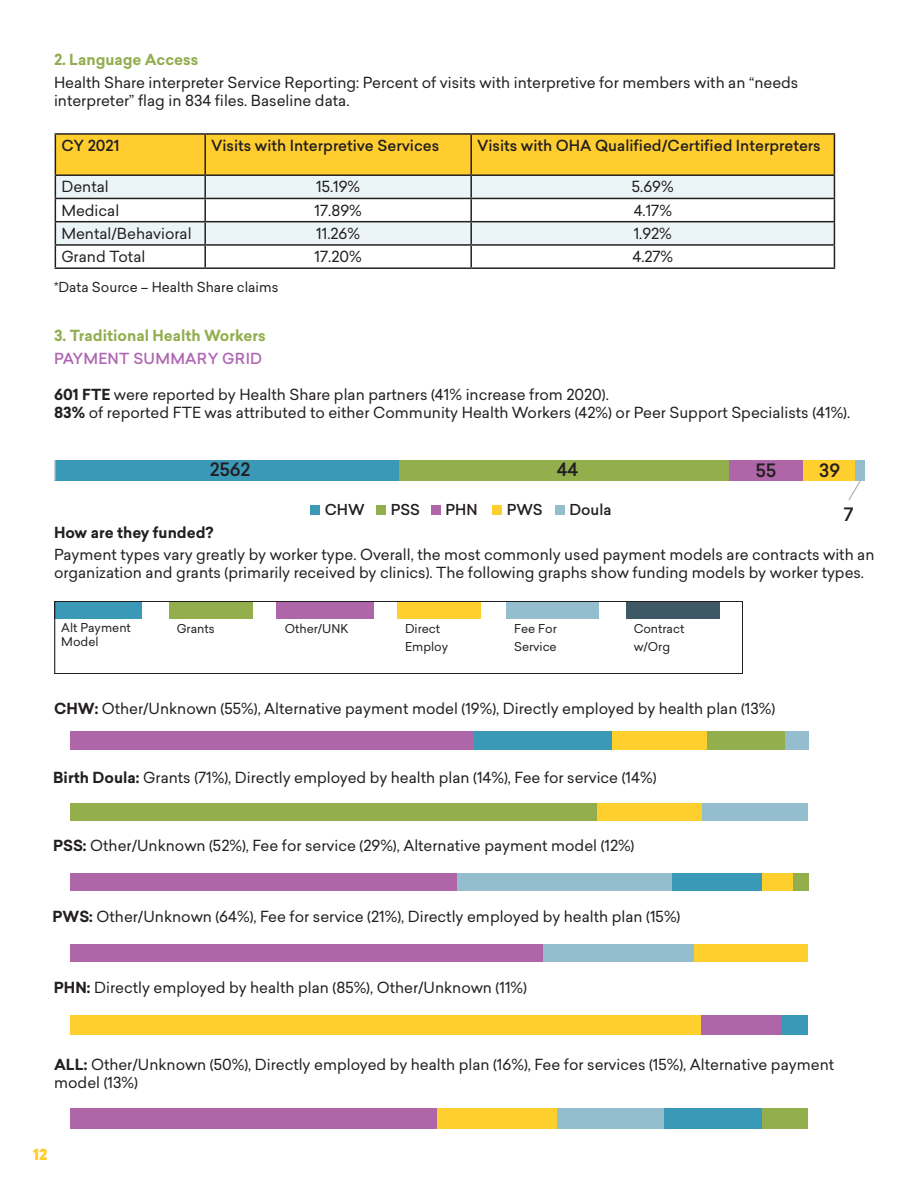
<style>
.page{position:relative;width:918px;height:1188px;background:#fff}
.page>*{position:absolute;margin:0;border:0;box-sizing:border-box;transform-origin:0 0}
.t1{font:500 18px "Sailec";color:#231f20}
.Regular_Bullets{font:15px/18px "Sailec";color:#231f20}
.Body_Text{font:15px "Sailec";color:#231f20}
.mini_headers{font:15px/18px "Sailec";color:#231f20}
.Regular_Bullets-2{font:500 15px "Sailec";color:#231f20}
.mini_headers-2{font:700 15px "Sailec";color:#92ae4f}
.Supportive_Housing_S{font:500 15px "Sailec";letter-spacing:.02em;color:#b066b3}
.Regular_Bullets-3{font:700 15px "Sailec";color:#231f20}
.t2{font:900 15px "Sailec";color:#ffce2e}
.t3{font:500 14.85px "Sailec";color:#231f20}
.Regular_Bullets-4{font:13.5px "Sailec";color:#231f20}
.t4{font:12px/18.5px "Sailec";color:#231f20}
.s1{font-weight:700}
</style>
<div class="page">
<hr style="left:55px;top:133px;width:150px;height:2px;background:#231f20">
<hr style="left:205px;top:133px;width:266px;height:2px;background:#231f20">
<hr style="left:471px;top:133px;width:364px;height:2px;background:#231f20">
<svg style="left:55px;top:134px;width:780px;height:133px"></svg>
<hr style="left:55px;top:267px;width:150px;height:2px;background:#231f20">
<hr style="left:205px;top:267px;width:266px;height:2px;background:#231f20">
<hr style="left:471px;top:267px;width:364px;height:2px;background:#231f20">
<div style="left:55px;top:460px;width:345px;height:21px;background:#3999b6"></div>
<div style="left:400px;top:460px;width:329px;height:21px;background:#92ae4d"></div>
<div style="left:729px;top:460px;width:74px;height:21px;background:#af66a9"></div>
<div style="left:803px;top:460px;width:53px;height:21px;background:#ffcf2d"></div>
<div style="left:856px;top:460px;width:9px;height:21px;background:#94becd"></div>
<svg style="left:54px;top:460px;width:1px;height:21px"></svg>
<svg style="left:848px;top:479px;width:13px;height:22px"></svg>
<div style="left:311px;top:505px;width:9px;height:10px;background:#3999b6"></div>
<div style="left:376px;top:505px;width:10px;height:10px;background:#92ae4d"></div>
<div style="left:431px;top:505px;width:10px;height:10px;background:#af66a9"></div>
<div style="left:492px;top:505px;width:10px;height:10px;background:#ffcf2d"></div>
<div style="left:555px;top:505px;width:10px;height:10px;background:#94becd"></div>
<div style="left:55px;top:602px;width:87px;height:17px;background:#3999b6"></div>
<div style="left:169px;top:602px;width:84px;height:17px;background:#92ae4d"></div>
<div style="left:277px;top:602px;width:97px;height:17px;background:#af66a9"></div>
<div style="left:397px;top:602px;width:83px;height:17px;background:#ffcf2d"></div>
<div style="left:506px;top:602px;width:92px;height:17px;background:#94becd"></div>
<div style="left:626px;top:602px;width:94px;height:17px;background:#3f5866"></div>
<hr style="left:55px;top:601px;width:87px;height:1px;background:#231f20">
<svg style="left:142px;top:601px;width:28px;height:1px"></svg>
<hr style="left:170px;top:601px;width:83px;height:1px;background:#231f20">
<svg style="left:253px;top:601px;width:25px;height:1px"></svg>
<hr style="left:278px;top:601px;width:96px;height:1px;background:#231f20">
<svg style="left:374px;top:601px;width:24px;height:1px"></svg>
<hr style="left:398px;top:601px;width:82px;height:1px;background:#231f20">
<svg style="left:480px;top:601px;width:27px;height:1px"></svg>
<hr style="left:507px;top:601px;width:91px;height:1px;background:#231f20">
<svg style="left:598px;top:601px;width:28px;height:1px"></svg>
<hr style="left:626px;top:601px;width:94px;height:1px;background:#231f20">
<svg style="left:720px;top:601px;width:23px;height:18px"></svg>
<hr style="left:55px;top:673px;width:87px;height:1px;background:#231f20">
<svg style="left:142px;top:673px;width:27px;height:1px"></svg>
<hr style="left:169px;top:673px;width:84px;height:1px;background:#231f20">
<svg style="left:253px;top:673px;width:24px;height:1px"></svg>
<hr style="left:277px;top:673px;width:97px;height:1px;background:#231f20">
<svg style="left:374px;top:673px;width:23px;height:1px"></svg>
<hr style="left:397px;top:673px;width:83px;height:1px;background:#231f20">
<svg style="left:480px;top:673px;width:26px;height:1px"></svg>
<hr style="left:506px;top:673px;width:92px;height:1px;background:#231f20">
<svg style="left:598px;top:673px;width:27px;height:1px"></svg>
<hr style="left:625px;top:673px;width:95px;height:1px;background:#231f20">
<hr style="left:742px;top:619px;width:1px;height:54px;background:#231f20">
<svg style="left:720px;top:673px;width:23px;height:1px"></svg>
<div style="left:70px;top:731px;width:404px;height:19px;background:#af66a9"></div>
<div style="left:474px;top:731px;width:138px;height:19px;background:#3999b6"></div>
<div style="left:612px;top:731px;width:95px;height:19px;background:#ffcf2d"></div>
<div style="left:707px;top:731px;width:78px;height:19px;background:#92ae4d"></div>
<div style="left:785px;top:731px;width:23px;height:19px;background:#94becd"></div>
<div style="left:70px;top:803px;width:527px;height:17px;background:#92ae4d"></div>
<div style="left:597px;top:803px;width:106px;height:17px;background:#ffcf2d"></div>
<div style="left:703px;top:803px;width:105px;height:17px;background:#94becd"></div>
<div style="left:70px;top:874px;width:387px;height:17px;background:#af66a9"></div>
<div style="left:457px;top:874px;width:215px;height:17px;background:#94becd"></div>
<div style="left:672px;top:874px;width:91px;height:17px;background:#3999b6"></div>
<div style="left:763px;top:874px;width:30px;height:17px;background:#ffcf2d"></div>
<div style="left:793px;top:874px;width:15px;height:17px;background:#92ae4d"></div>
<div style="left:70px;top:944px;width:473px;height:18px;background:#af66a9"></div>
<div style="left:543px;top:944px;width:152px;height:18px;background:#94becd"></div>
<div style="left:695px;top:944px;width:113px;height:18px;background:#ffcf2d"></div>
<div style="left:70px;top:1015px;width:631px;height:20px;background:#ffcf2d"></div>
<div style="left:701px;top:1015px;width:80px;height:20px;background:#af66a9"></div>
<div style="left:781px;top:1015px;width:27px;height:20px;background:#3999b6"></div>
<div style="left:70px;top:1108px;width:367px;height:21px;background:#af66a9"></div>
<div style="left:437px;top:1108px;width:120px;height:21px;background:#ffcf2d"></div>
<div style="left:557px;top:1108px;width:108px;height:21px;background:#94becd"></div>
<div style="left:665px;top:1108px;width:98px;height:21px;background:#3999b6"></div>
<div style="left:763px;top:1108px;width:45px;height:21px;background:#92ae4d"></div>
<hr style="left:54px;top:602px;width:1px;height:71px;background:#231f20">
<p class="mini_headers-2" style="left:54px;top:49px;width:146px">2. Language Access</p>
<p class="mini_headers" style="left:54px;top:73px;width:746px">Health Share interpreter Service Reporting: Percent of visits with interpretive for members with an “needs interpreter” flag in 834 files. Baseline data.</p>
<p class="Regular_Bullets-2" style="left:61px;top:135px;width:60px">CY 2021</p>
<p class="Regular_Bullets-2" style="left:211px;top:135px;width:230px">Visits with Interpretive Services</p>
<p class="Regular_Bullets-2" style="left:477px;top:135px;width:345px">Visits with OHA Qualified/Certified Interpreters</p>
<p class="Regular_Bullets" style="left:61px;top:178px;width:49px">Dental</p>
<p class="Regular_Bullets" style="left:316px;top:178px;width:46px">15.19%</p>
<p class="Regular_Bullets" style="left:632px;top:178px;width:43px">5.69%</p>
<p class="Regular_Bullets" style="left:61px;top:201px;width:59px">Medical</p>
<p class="Regular_Bullets" style="left:315px;top:201px;width:49px">17.89%</p>
<p class="Regular_Bullets" style="left:634px;top:201px;width:40px">4.17%</p>
<p class="Regular_Bullets" style="left:61px;top:224px;width:132px">Mental/Behavioral</p>
<p class="Regular_Bullets" style="left:316px;top:224px;width:45px">11.26%</p>
<p class="Regular_Bullets" style="left:634px;top:224px;width:40px">1.92%</p>
<p class="Regular_Bullets" style="left:61px;top:248px;width:86px">Grand Total</p>
<p class="Regular_Bullets" style="left:315px;top:248px;width:49px">17.20%</p>
<p class="Regular_Bullets" style="left:632px;top:248px;width:42px">4.27%</p>
<p class="Regular_Bullets-4" style="left:54px;top:277px;width:226px">*Data Source – Health Share claims</p>
<p class="mini_headers-2" style="left:54px;top:324px;width:213px">3. Traditional Health Workers</p>
<p class="Supportive_Housing_S" style="left:54px;top:348px;width:209px">PAYMENT SUMMARY GRID</p>
<p class="Body_Text" style="left:54px;top:384px;width:556px"><span class="s1">601 FTE</span> were reported by Health Share plan partners (41% increase from 2020).</p>
<p class="Body_Text" style="left:54px;top:402px;width:798px"><span class="s1">83%</span> of reported FTE was attributed to either Community Health Workers (42%) or Peer Support Specialists (41%).</p>
<p class="t1" style="left:210px;top:457px;width:42px">2562</p>
<p class="t1" style="left:557px;top:457px;width:23px">44</p>
<p class="t1" style="left:756px;top:458px;width:22px">55</p>
<p class="t1" style="left:819px;top:458px;width:22px">39</p>
<p class="t3" style="left:325px;top:499px;width:41px">CHW</p>
<p class="t3" style="left:391px;top:499px;width:31px">PSS</p>
<p class="t3" style="left:446px;top:499px;width:34px">PHN</p>
<p class="t3" style="left:507px;top:499px;width:37px">PWS</p>
<p class="t3" style="left:569px;top:499px;width:44px">Doula</p>
<p class="t1" style="left:844px;top:502px;width:11px">7</p>
<p class="Regular_Bullets-3" style="left:54px;top:522px;width:161px">How are they funded?</p>
<p class="Regular_Bullets" style="left:54px;top:546px;width:822px">Payment types vary greatly by worker type. Overall, the most commonly used payment models are contracts with an organization and grants (primarily received by clinics). The following graphs show funding models by worker types.</p>
<p class="t4" style="left:61px;top:620px;width:71px;line-height:14.4px">Alt Payment<br>Model</p>
<p class="t4" style="left:177px;top:619px;width:40px">Grants</p>
<p class="t4" style="left:285px;top:619px;width:65px">Other/UNK</p>
<p class="t4" style="left:405px;top:619px;width:45px">Direct<br>Employ</p>
<p class="t4" style="left:514px;top:619px;width:44px">Fee For<br>Service</p>
<p class="t4" style="left:634px;top:619px;width:52px">Contract w/Org</p>
<p class="Regular_Bullets" style="left:54px;top:700px;width:723px"><span class="s1">CHW:</span> Other/Unknown (55%), Alternative payment model (19%), Directly employed by health plan (13%)</p>
<p class="Regular_Bullets" style="left:53px;top:768px;width:605px"><span class="s1">Birth Doula:</span> Grants (71%), Directly employed by health plan (14%), Fee for service (14%)</p>
<p class="Regular_Bullets" style="left:53px;top:836px;width:583px"><span class="s1">PSS:</span> Other/Unknown (52%), Fee for service (29%), Alternative payment model (12%)</p>
<p class="Regular_Bullets" style="left:52px;top:907px;width:629px"><span class="s1">PWS:</span> Other/Unknown (64%), Fee for service (21%), Directly employed by health plan (15%)</p>
<p class="Regular_Bullets" style="left:54px;top:978px;width:475px"><span class="s1">PHN:</span> Directly employed by health plan (85%), Other/Unknown (11%)</p>
<p class="Regular_Bullets" style="left:54px;top:1055px;width:782px"><span class="s1">ALL:</span> Other/Unknown (50%), Directly employed by health plan (16%), Fee for services (15%), Alternative payment model (13%)</p>
<p class="t2" style="left:33px;top:1143px;width:16px">12</p>
</div>
